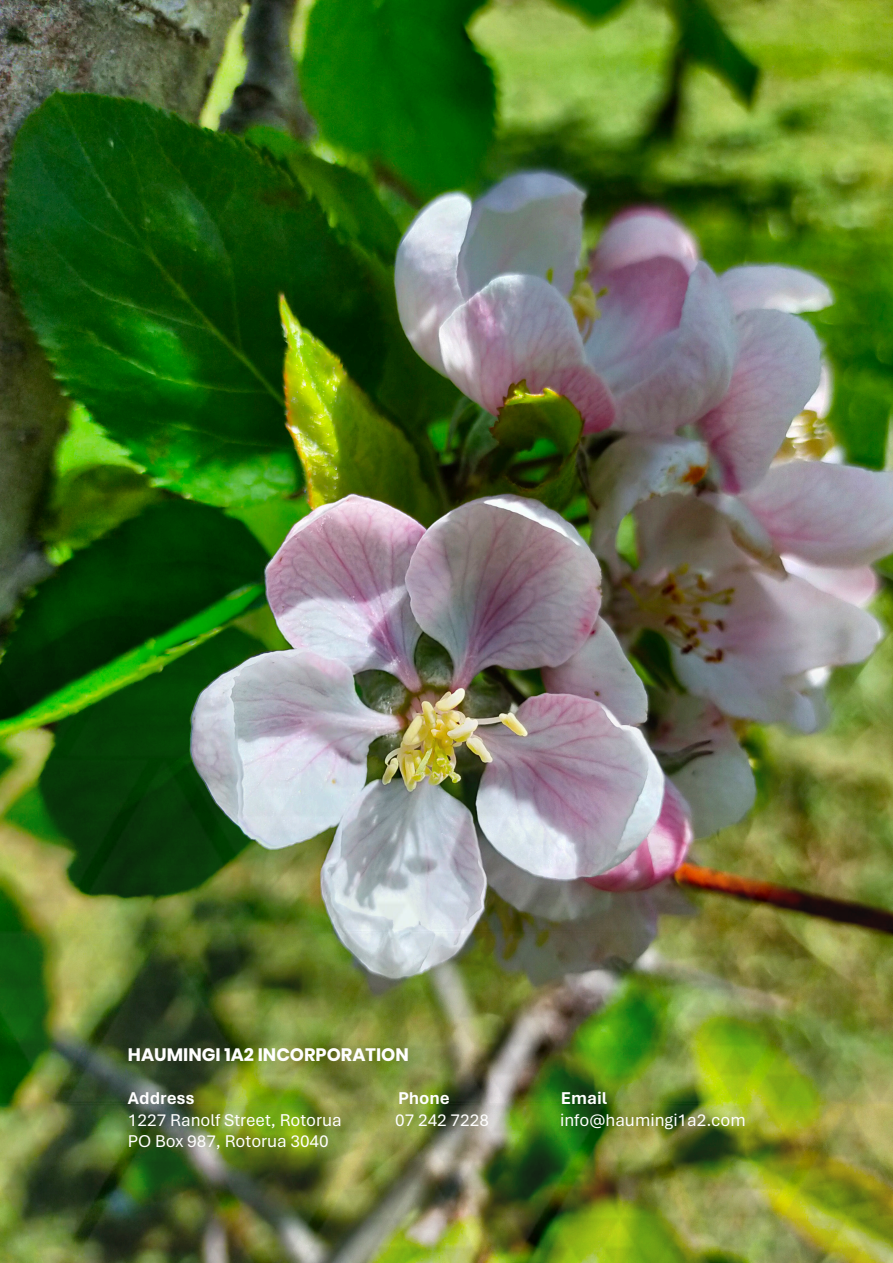
<style>
.page{position:relative;width:893px;height:1263px;background:#fff}
.page>*{position:absolute;margin:0;border:0;box-sizing:border-box;transform-origin:0 0}
.t1{font:18px "Aptos";color:#fff}
.t2{font:700 18px "Poppins";color:#fff}
.t3{font:700 18px "Aptos";color:#fff}
</style>
<div class="page">
<img style="left:0;top:0;width:893px;height:759px">
<img style="left:0;top:759px;width:893px;height:504px">
<img style="left:0;top:585px;width:893px;height:172px">
<p class="t2" style="left:128px;top:1044px;width:282px">HAUMINGI 1A2 INCORPORATION</p>
<p class="t3" style="left:128px;top:1086px;width:68px">Address</p>
<p class="t3" style="left:398px;top:1086px;width:53px">Phone</p>
<p class="t3" style="left:561px;top:1086px;width:48px">Email</p>
<p class="t1" style="left:128px;top:1107px;width:215px">1227 Ranolf Street, Rotorua</p>
<p class="t1" style="left:395px;top:1107px;width:95px">07 242 7228</p>
<p class="t1" style="left:560px;top:1107px;width:187px">info@haumingi1a2.com</p>
<p class="t1" style="left:128px;top:1129px;width:202px">PO Box 987, Rotorua 3040</p>
</div>
